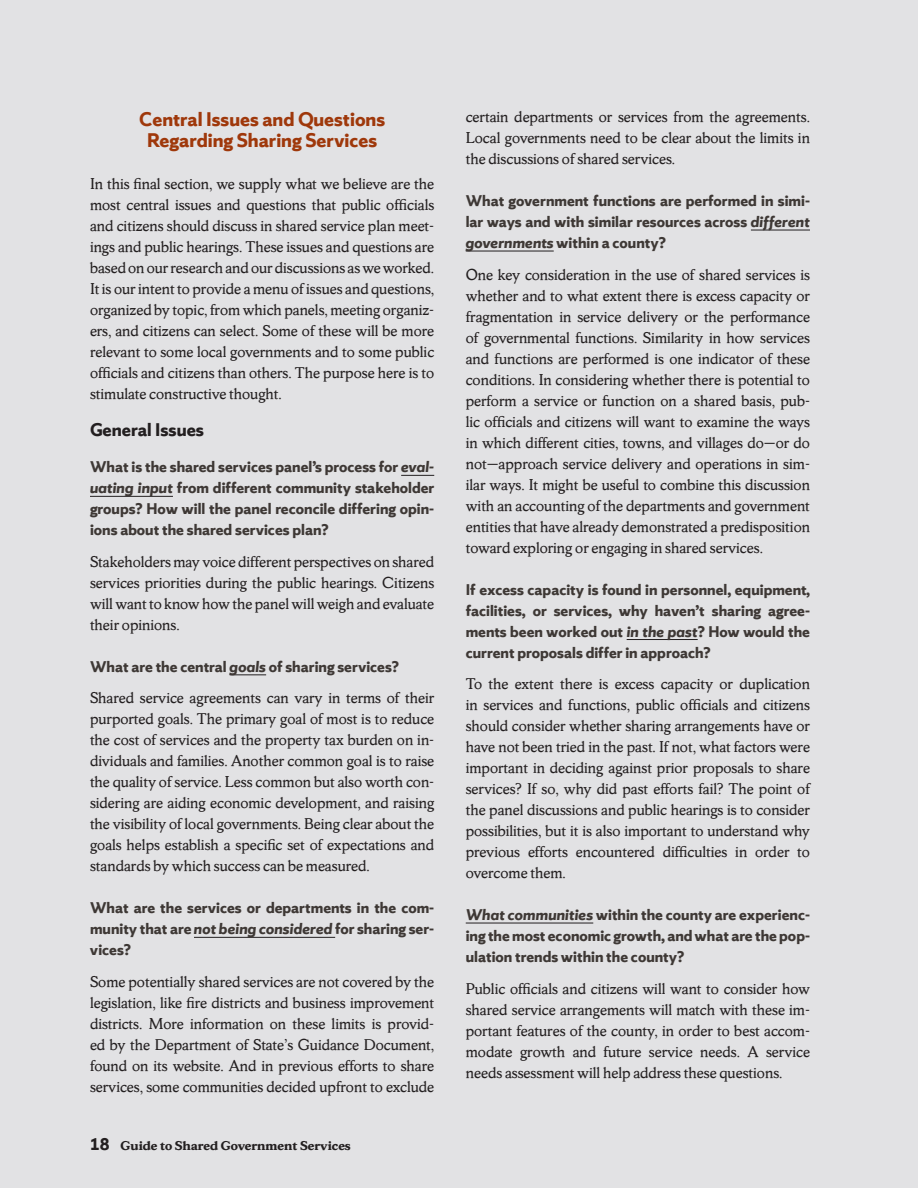
<style>
.page{position:relative;width:918px;height:1188px;background:#e2e2e4}
.page>*{position:absolute;margin:0;border:0;box-sizing:border-box;transform-origin:0 0}
.t1{font:700 21px/21px "Sherman Sans";color:#9f380b;text-align:center}
.t2{font:700 19.5px "Sherman Sans";color:#231f20}
.t3{font:16.5px/21px "Sherman Serif";color:#231f20;text-align:justify}
.t4{font:700 16.5px/21px "Sherman Sans";color:#3e3835;text-align:justify}
.t5{font:700 13.5px "Sherman Serif";color:#231f20}
.s1{font-style:italic}
.s2{font-family:"Sherman Sans";font-size:18px}
</style>
<div class="page">
<hr style="left:401px;top:475px;width:33px;height:1px;background:#231f20">
<hr style="left:90px;top:496px;width:83px;height:1px;background:#231f20">
<hr style="left:230px;top:674px;width:36px;height:1px;background:#231f20">
<hr style="left:194px;top:937px;width:141px;height:1px;background:#231f20">
<hr style="left:751px;top:230px;width:59px;height:1px;background:#231f20">
<hr style="left:466px;top:251px;width:88px;height:1px;background:#231f20">
<hr style="left:627px;top:639px;width:71px;height:1px;background:#231f20">
<hr style="left:466px;top:923px;width:127px;height:1px;background:#231f20">
<p class="t1" style="left:139px;top:108px;width:248px">Central Issues and Questions<br>Regarding Sharing Services</p>
<p class="t3" style="left:90px;top:173px;width:346px">In this final section, we supply what we believe are the most central issues and questions that public officials and citizens should discuss in shared service plan meet&shy;ings and public hearings. These issues and questions are based on our research and our discussions as we worked.<br>It is our intent to provide a menu of issues and questions, organized by topic, from which panels, meeting organiz&shy;ers, and citizens can select. Some of these will be more relevant to some local governments and to some public officials and citizens than others. The purpose here is to stimulate constructive thought.</p>
<p class="t2" style="left:90px;top:418px;width:116px">General Issues</p>
<p class="t4" style="left:90px;top:456px;width:346px">What is the shared services panel’s process for <span class="s1">eval&shy;uating input</span> from different community stakeholder groups? How will the panel reconcile differing opin&shy;ions about the shared services plan?</p>
<p class="t3" style="left:90px;top:551px;width:346px">Stakeholders may voice different perspectives on shared services priorities during the public hearings. Citizens will want to know how the panel will weigh and evaluate their opinions.</p>
<p class="t4" style="left:90px;top:656px;width:311px">What are the central <span class="s1">goals</span> of sharing services?</p>
<p class="t3" style="left:90px;top:687px;width:346px">Shared service agreements can vary in terms of their purported goals. The primary goal of most is to reduce the cost of services and the property tax burden on in&shy;dividuals and families. Another common goal is to raise the quality of service. Less common but also worth con&shy;sidering are aiding economic development, and raising the visibility of local governments. Being clear about the goals helps establish a specific set of expectations and standards by which success can be measured.</p>
<p class="t4" style="left:90px;top:897px;width:346px">What are the services or departments in the com&shy;munity that are <span class="s1">not being considered</span> for sharing ser&shy;vices?</p>
<p class="t3" style="left:90px;top:971px;width:346px">Some potentially shared services are not covered by the legislation, like fire districts and business improvement districts. More information on these limits is provid&shy;ed by the Department of State’s Guidance Document, found on its website. And in previous efforts to share services, some communities decided upfront to exclude</p>
<p class="t5" style="left:90px;top:1137px;width:262px"><span class="s2">18</span> Guide to Shared Government Services</p>
<p class="t3" style="left:466px;top:106px;width:346px">certain departments or services from the agreements.<br>Local governments need to be clear about the limits in the discussions of shared services.</p>
<p class="t4" style="left:466px;top:190px;width:346px">What government functions are performed in simi&shy;lar ways and with similar resources across <span class="s1">different governments</span> within a county?</p>
<p class="t3" style="left:466px;top:263px;width:346px">One key consideration in the use of shared services is whether and to what extent there is excess capacity or fragmentation in service delivery or the performance of governmental functions. Similarity in how services and functions are performed is one indicator of these conditions. In considering whether there is potential to perform a service or function on a shared basis, pub&shy;lic officials and citizens will want to examine the ways in which different cities, towns, and villages do—or do not—approach service delivery and operations in sim&shy;ilar ways. It might be useful to combine this discussion with an accounting of the departments and government entities that have already demonstrated a predisposition toward exploring or engaging in shared services.</p>
<p class="t4" style="left:466px;top:578px;width:346px">If excess capacity is found in personnel, equipment, facilities, or services, why haven’t sharing agree&shy;ments been worked out <span class="s1">in the past</span>? How would the current proposals differ in approach?</p>
<p class="t3" style="left:466px;top:673px;width:346px">To the extent there is excess capacity or duplication in services and functions, public officials and citizens should consider whether sharing arrangements have or have not been tried in the past. If not, what factors were important in deciding against prior proposals to share services? If so, why did past efforts fail? The point of the panel discussions and public hearings is to consider possibilities, but it is also important to understand why previous efforts encountered difficulties in order to overcome them.</p>
<p class="t4" style="left:466px;top:904px;width:346px"><span class="s1">What communities</span> within the county are experienc&shy;ing the most economic growth, and what are the pop&shy;ulation trends within the county?</p>
<p class="t3" style="left:466px;top:977px;width:346px">Public officials and citizens will want to consider how shared service arrangements will match with these im&shy;portant features of the county, in order to best accom&shy;modate growth and future service needs. A service needs assessment will help address these questions.</p>
</div>
